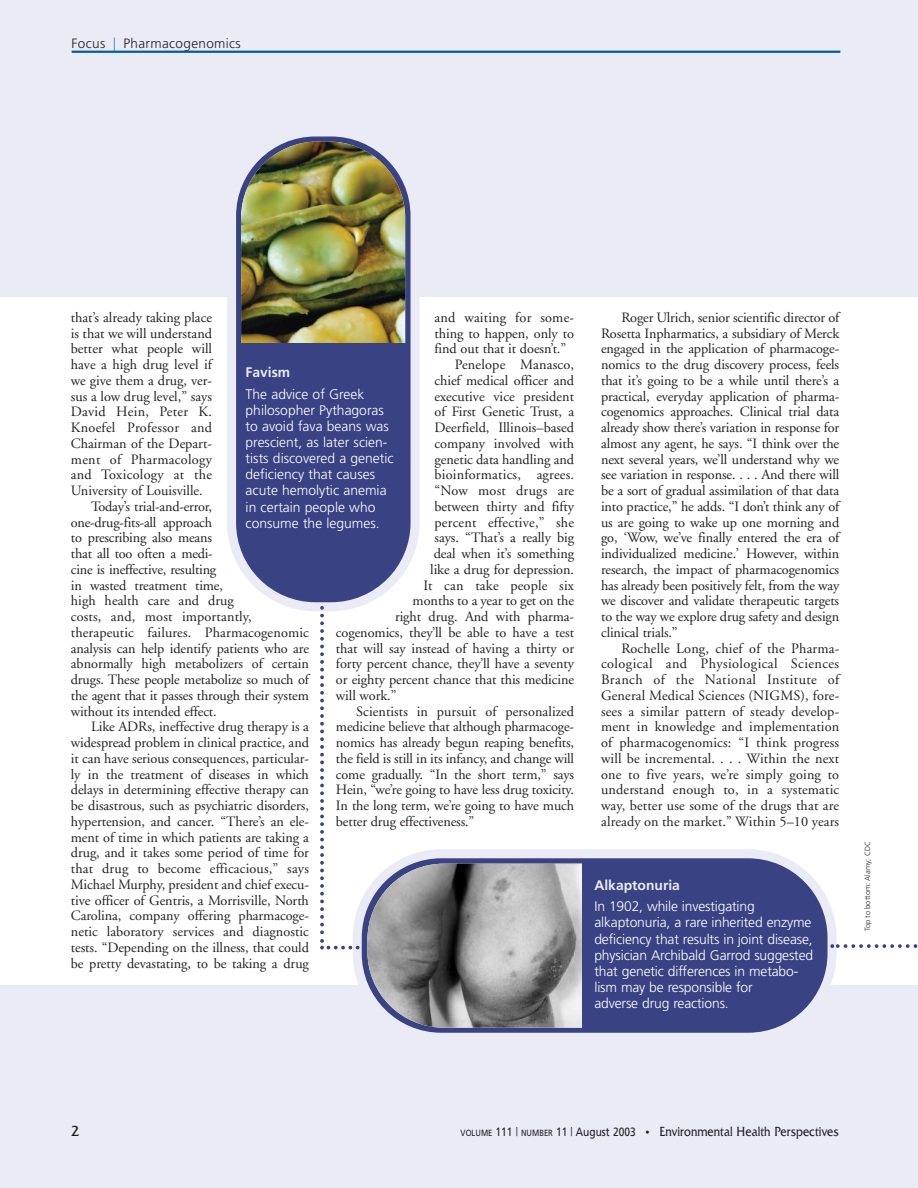
<style>
.page{position:relative;width:918px;height:1188px;background:#fff}
.page>*{position:absolute;margin:0;border:0;box-sizing:border-box;transform-origin:0 0}
.t1{font:15px "Friz Quadrata IT Cby BT";color:#231f20}
.t2{font:14.25px/15.8px "Adobe Garamond";letter-spacing:-.005em;color:#231f20;text-align:justify}
.t3{font:14.25px "Adobe Garamond";letter-spacing:.015em;color:#231f20}
.t4{font:14.25px "Adobe Garamond";letter-spacing:.02em;color:#231f20}
.t5{font:300 13.8px/16.2px "Frutiger";letter-spacing:-.01em;color:#fff}
.t6{font:700 13.8px "Frutiger";color:#eaebf5}
.t7{font:13.5px "Friz Quadrata IT Cby BT";color:#231f20;scale:.85 1}
.t8{font:300 13.5px "Frutiger";letter-spacing:.03em;color:#231f20}
.t9{font:300 7.5px "Frutiger";color:#231f20}
.s1{font-size:18px;color:#0061a2}
.s2{font-family:"Frutiger";font-size:9px}
.s3{font-family:"Frutiger";font-size:12px}
.s4{font-family:"Frutiger";font-weight:300;font-size:12px}
.s5{font-size:10.5px}
</style>
<div class="page">
<div style="left:0;top:985px;width:918px;height:203px;background:#eaebf5"></div>
<div style="left:0;top:0;width:918px;height:297px;background:#eaebf5"></div>
<hr style="left:72px;top:51px;width:768px;height:2px;background:#0061a2">
<svg style="left:353px;top:849px;width:484px;height:184px"></svg>
<img style="left:367px;top:864px;width:215px;height:164px">
<div style="left:582px;top:861px;width:165px;height:169px;background:#394283"></div>
<svg style="left:227px;top:136px;width:193px;height:475px"></svg>
<img style="left:241px;top:142px;width:164px;height:201px">
<div style="left:239px;top:343px;width:169px;height:179px;background:#394283"></div>
<svg style="left:320px;top:598px;width:47px;height:351px"></svg>
<svg style="left:830px;top:944px;width:88px;height:4px"></svg>
<p class="t8" style="left:72px;top:38px;width:171px">Focus <span class="s1">|</span> Pharmacogenomics</p>
<p class="t2" style="left:71px;top:311px;width:143px">that’s already taking place</p>
<p class="t2" style="left:71px;top:326px;width:143px">is that we will understand</p>
<p class="t2" style="left:71px;top:342px;width:143px">better what people will</p>
<p class="t2" style="left:71px;top:358px;width:143px">have a high drug level if</p>
<p class="t2" style="left:71px;top:374px;width:143px">we give them a drug, ver-</p>
<p class="t2" style="left:71px;top:389px;width:143px">sus a low drug level,” says</p>
<p class="t4" style="left:71px;top:406px;width:143px">David Hein, Peter K.</p>
<p class="t4" style="left:71px;top:422px;width:143px">Knoefel Professor and</p>
<p class="t2" style="left:71px;top:437px;width:143px">Chairman of the Depart-</p>
<p class="t4" style="left:71px;top:453px;width:143px">ment of Pharmacology</p>
<p class="t4" style="left:71px;top:469px;width:143px">and Toxicology at the</p>
<p class="t2" style="left:71px;top:484px;width:133px">University of Louisville.</p>
<p class="t2" style="left:91px;top:500px;width:122px">Today’s trial-and-error,</p>
<p class="t2" style="left:71px;top:515px;width:143px">one-drug-fits-all approach</p>
<p class="t2" style="left:71px;top:531px;width:143px">to prescribing also means</p>
<p class="t2" style="left:71px;top:547px;width:144px">that all too often a medi-</p>
<p class="t2" style="left:71px;top:563px;width:147px">cine is ineffective, resulting</p>
<p class="t2" style="left:71px;top:578px;width:154px">in wasted treatment time,</p>
<p class="t2" style="left:71px;top:594px;width:165px">high health care and drug</p>
<p class="t2" style="left:71px;top:610px;width:182px">costs, and, most importantly,</p>
<p class="t2" style="left:71px;top:626px;width:240px">therapeutic failures. Pharmacogenomic</p>
<p class="t2" style="left:71px;top:641px;width:240px">analysis can help identify patients who are</p>
<p class="t2" style="left:71px;top:657px;width:240px">abnormally high metabolizers of certain</p>
<p class="t2" style="left:71px;top:673px;width:240px">drugs. These people metabolize so much of</p>
<p class="t2" style="left:71px;top:689px;width:240px">the agent that it passes through their system</p>
<p class="t2" style="left:71px;top:704px;width:147px">without its intended effect.</p>
<p class="t2" style="left:91px;top:720px;width:219px">Like ADRs, ineffective drug therapy is a</p>
<p class="t2" style="left:71px;top:736px;width:240px">widespread problem in clinical practice, and</p>
<p class="t2" style="left:71px;top:752px;width:240px">it can have serious consequences, particular-</p>
<p class="t2" style="left:71px;top:767px;width:240px">ly in the treatment of diseases in which</p>
<p class="t2" style="left:71px;top:783px;width:240px">delays in determining effective therapy can</p>
<p class="t2" style="left:71px;top:799px;width:240px">be disastrous, such as psychiatric disorders,</p>
<p class="t2" style="left:71px;top:815px;width:240px">hypertension, and cancer. “There’s an ele-</p>
<p class="t2" style="left:71px;top:830px;width:240px">ment of time in which patients are taking a</p>
<p class="t2" style="left:71px;top:846px;width:240px">drug, and it takes some period of time for</p>
<p class="t2" style="left:71px;top:862px;width:240px">that drug to become efficacious,” says</p>
<p class="t2" style="left:71px;top:878px;width:240px">Michael Murphy, president and chief execu-</p>
<p class="t2" style="left:71px;top:893px;width:240px">tive officer of Gentris, a Morrisville, North</p>
<p class="t2" style="left:71px;top:909px;width:240px">Carolina, company offering pharmacoge-</p>
<p class="t2" style="left:71px;top:925px;width:240px">netic laboratory services and diagnostic</p>
<p class="t2" style="left:71px;top:941px;width:240px">tests. “Depending on the illness, that could</p>
<p class="t2" style="left:71px;top:956px;width:240px">be pretty devastating, to be taking a drug</p>
<p class="t3" style="left:435px;top:312px;width:141px">and waiting for some-</p>
<p class="t2" style="left:435px;top:326px;width:141px">thing to happen, only to</p>
<p class="t2" style="left:435px;top:342px;width:133px">find out that it doesn’t.”</p>
<p class="t3" style="left:455px;top:359px;width:121px">Penelope Manasco,</p>
<p class="t2" style="left:435px;top:374px;width:141px">chief medical officer and</p>
<p class="t2" style="left:435px;top:389px;width:141px">executive vice president</p>
<p class="t2" style="left:435px;top:405px;width:141px">of First Genetic Trust, a</p>
<p class="t2" style="left:435px;top:421px;width:141px">Deerfield, Illinois–based</p>
<p class="t2" style="left:435px;top:437px;width:141px">company involved with</p>
<p class="t2" style="left:435px;top:452px;width:141px">genetic data handling and</p>
<p class="t3" style="left:435px;top:469px;width:141px">bioinformatics, agrees.</p>
<p class="t3" style="left:435px;top:485px;width:141px">“Now most drugs are</p>
<p class="t2" style="left:435px;top:500px;width:141px">between thirty and fifty</p>
<p class="t3" style="left:435px;top:516px;width:141px">percent effective,” she</p>
<p class="t2" style="left:435px;top:531px;width:141px">says. “That’s a really big</p>
<p class="t2" style="left:434px;top:547px;width:142px">deal when it’s something</p>
<p class="t2" style="left:430px;top:563px;width:145px">like a drug for depression.</p>
<p class="t3" style="left:424px;top:579px;width:152px">It can take people six</p>
<p class="t2" style="left:413px;top:594px;width:163px">months to a year to get on the</p>
<p class="t2" style="left:395px;top:610px;width:181px">right drug. And with pharma-</p>
<p class="t2" style="left:336px;top:626px;width:240px">cogenomics, they’ll be able to have a test</p>
<p class="t2" style="left:336px;top:641px;width:240px">that will say instead of having a thirty or</p>
<p class="t2" style="left:336px;top:657px;width:240px">forty percent chance, they’ll have a seventy</p>
<p class="t2" style="left:336px;top:673px;width:240px">or eighty percent chance that this medicine</p>
<p class="t2" style="left:336px;top:689px;width:62px">will work.”</p>
<p class="t2" style="left:356px;top:704px;width:219px">Scientists in pursuit of personalized</p>
<p class="t2" style="left:336px;top:720px;width:240px">medicine believe that although pharmacoge-</p>
<p class="t2" style="left:336px;top:736px;width:240px">nomics has already begun reaping benefits,</p>
<p class="t2" style="left:336px;top:752px;width:240px">the field is still in its infancy, and change will</p>
<p class="t2" style="left:336px;top:767px;width:240px">come gradually. “In the short term,” says</p>
<p class="t2" style="left:336px;top:783px;width:240px">Hein, “we’re going to have less drug toxicity.</p>
<p class="t2" style="left:336px;top:799px;width:240px">In the long term, we’re going to have much</p>
<p class="t2" style="left:336px;top:815px;width:140px">better drug effectiveness.”</p>
<p class="t6" style="left:246px;top:367px;width:46px">Favism</p>
<p class="t5" style="left:246px;top:387px;width:150px">The advice of Greek philosopher Pythagoras to avoid fava beans was prescient, as later scien&shy;tists discovered a genetic deficiency that causes acute hemolytic anemia in certain people who consume the legumes.</p>
<p class="t2" style="left:601px;top:311px;width:240px;text-indent:20px">Roger Ulrich, senior scientific director of Rosetta Inpharmatics, a subsidiary of Merck engaged in the application of pharmacoge&shy;nomics to the drug discovery process, feels that it’s going to be a while until there’s a practical, everyday application of pharma&shy;cogenomics approaches. Clinical trial data already show there’s variation in response for almost any agent, he says. “I think over the next several years, we’ll understand why we see variation in response. . . . And there will be a sort of gradual assimilation of that data into practice,” he adds. “I don’t think any of us are going to wake up one morning and go, ‘Wow, we’ve finally entered the era of individualized medicine.’ However, within research, the impact of pharmacogenomics has already been positively felt, from the way we discover and validate therapeutic targets to the way we explore drug safety and design clinical trials.”</p>
<p class="t2" style="left:601px;top:641px;width:240px;text-indent:20px">Rochelle Long, chief of the Pharma&shy;cological and Physiological Sciences Branch of the National Institute of General Medical Sciences (NIGMS), fore&shy;sees a similar pattern of steady develop&shy;ment in knowledge and implementation of pharmacogenomics: “I think progress will be incremental. . . . Within the next one to five years, we’re simply going to understand enough to, in a systematic way, better use some of the drugs that are already on the market.” Within 5–10 years</p>
<p class="t6" style="left:594px;top:879px;width:87px">Alkaptonuria</p>
<p class="t5" style="left:594px;top:900px;width:220px">In 1902, while investigating alkaptonuria, a rare inherited enzyme deficiency that results in joint disease, physician Archibald Garrod suggested that genetic differences in metabo&shy;lism may be responsible for<br>adverse drug reactions.</p>
<p class="t9" style="left:865px;top:931px;width:92px;rotate:-90deg">Top to bottom: Alamy; CDC</p>
<p class="t1" style="left:71px;top:1126px;width:10px">2</p>
<p class="t7" style="left:461px;top:1127px;width:447px"><span class="s2">VOLUME</span> <span class="s3">111</span> <span class="s4">|</span> <span class="s2">NUMBER</span> <span class="s3">11</span> <span class="s4">|</span> <span class="s3">August 2003</span> <span class="s5">•</span> Environmental Health Perspectives</p>
</div>
